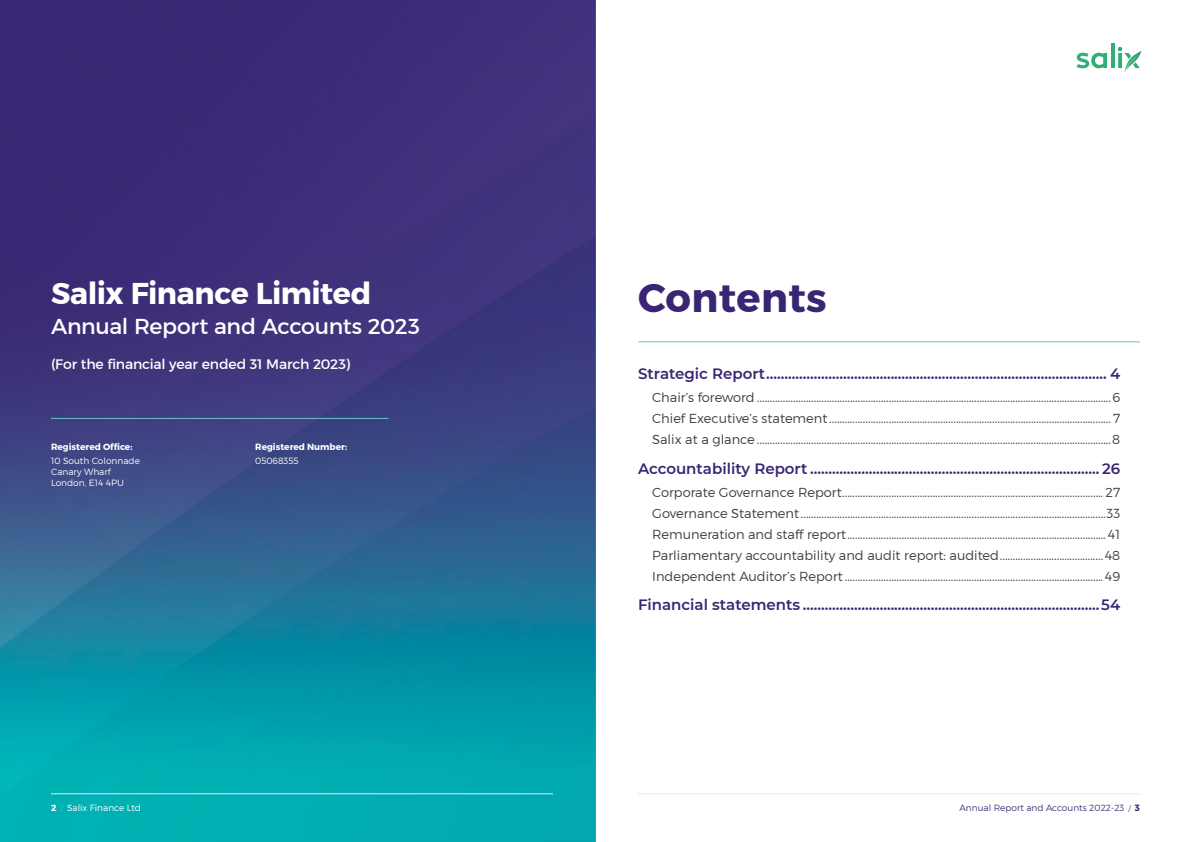
<style>
.page{position:relative;width:1191px;height:842px;background:#fff}
.page>*{position:absolute;margin:0;border:0;box-sizing:border-box;transform-origin:0 0}
.t1{font:700 40px "Montserrat";letter-spacing:.01em;color:#392573}
._3__Intro_-_Purple{font:700 30px "Montserrat";letter-spacing:-.015em;color:#fff}
._3__Intro_-_Purple-2{font:22px "Montserrat";letter-spacing:-.02em;color:#fff}
._2__Body_Copy{font:600 15px "Montserrat";color:#392573}
._3__Intro_-_Purple-3{font:14px "Montserrat";letter-spacing:-.015em;color:#fff}
._2__Body_Copy-2{font:300 13px "Montserrat";color:#3c3c3b}
._2__Body_Copy-3{font:300 9px "Montserrat";color:#fff}
.t2{font:700 9px "Montserrat";color:#fff}
.t3{font:300 9px "Montserrat";color:#49327c}
.s1{font-weight:700}
.s2{font-size:7px;color:#6dc4c4}
.s3{font-size:7px;color:#392573}
.s4{font-weight:700;color:#392573}
</style>
<div class="page">
<img style="left:0;top:0;width:595px;height:842px">
<hr style="left:51px;top:793px;width:502px;height:1px;background:#dbeeef">
<hr style="left:638px;top:793px;width:502px;height:1px;background:#dbeeef">
<svg style="left:1076px;top:53px;width:31px;height:15px"></svg>
<svg style="left:1111px;top:44px;width:3px;height:24px"></svg>
<svg style="left:1117px;top:47px;width:24px;height:26px"></svg>
<hr style="left:51px;top:418px;width:337px;height:1px;background:#6dc4c4">
<hr style="left:638px;top:342px;width:502px;height:1px;background:#6dc4c4">
<h2 class="_3__Intro_-_Purple" style="left:51px;top:274px;width:322px">Salix Finance Limited</h2>
<h2 class="_3__Intro_-_Purple-2" style="left:51px;top:312px;width:370px">Annual Report and Accounts 2023</h2>
<h2 class="_3__Intro_-_Purple-3" style="left:51px;top:356px;width:300px">(For the financial year ended 31 March 2023)</h2>
<p class="t2" style="left:51px;top:441px;width:83px">Registered Office:</p>
<p class="_2__Body_Copy-3" style="left:51px;top:455px;width:90px">10 South Colonnade</p>
<p class="_2__Body_Copy-3" style="left:51px;top:466px;width:61px">Canary Wharf</p>
<p class="_2__Body_Copy-3" style="left:51px;top:477px;width:74px">London, E14 4PU</p>
<p class="t2" style="left:255px;top:441px;width:93px">Registered Number:</p>
<p class="_2__Body_Copy-3" style="left:255px;top:455px;width:45px">05068355</p>
<p class="t1" style="left:638px;top:273px;width:190px">Contents</p>
<p class="_2__Body_Copy" style="left:638px;top:363px;width:484px">Strategic Report............................................................................................. 4</p>
<p class="_2__Body_Copy-2" style="left:652px;top:390px;width:469px">Chair’s foreword .........................................................................................................................................6</p>
<p class="_2__Body_Copy-2" style="left:652px;top:411px;width:469px">Chief Executive’s statement............................................................................................................. 7</p>
<p class="_2__Body_Copy-2" style="left:652px;top:432px;width:469px">Salix at a glance .........................................................................................................................................8</p>
<p class="_2__Body_Copy" style="left:638px;top:457px;width:484px">Accountability Report ............................................................................... 26</p>
<p class="_2__Body_Copy-2" style="left:652px;top:485px;width:469px">Corporate Governance Report..................................................................................................... 27</p>
<p class="_2__Body_Copy-2" style="left:652px;top:505px;width:469px">Governance Statement......................................................................................................................33</p>
<p class="_2__Body_Copy-2" style="left:652px;top:526px;width:469px">Remuneration and staff report.................................................................................................... 41</p>
<p class="_2__Body_Copy-2" style="left:652px;top:547px;width:469px">Parliamentary accountability and audit report: audited........................................48</p>
<p class="_2__Body_Copy-2" style="left:652px;top:568px;width:469px">Independent Auditor’s Report....................................................................................................49</p>
<p class="_2__Body_Copy" style="left:638px;top:594px;width:484px">Financial statements .................................................................................54</p>
<p class="_2__Body_Copy-3" style="left:51px;top:802px;width:92px"><span class="s1">2</span> <span class="s2">/</span> Salix Finance Ltd</p>
<p class="t3" style="left:959px;top:802px;width:182px">Annual Report and Accounts 2022-23 <span class="s3">/</span> <span class="s4">3</span></p>
</div>
